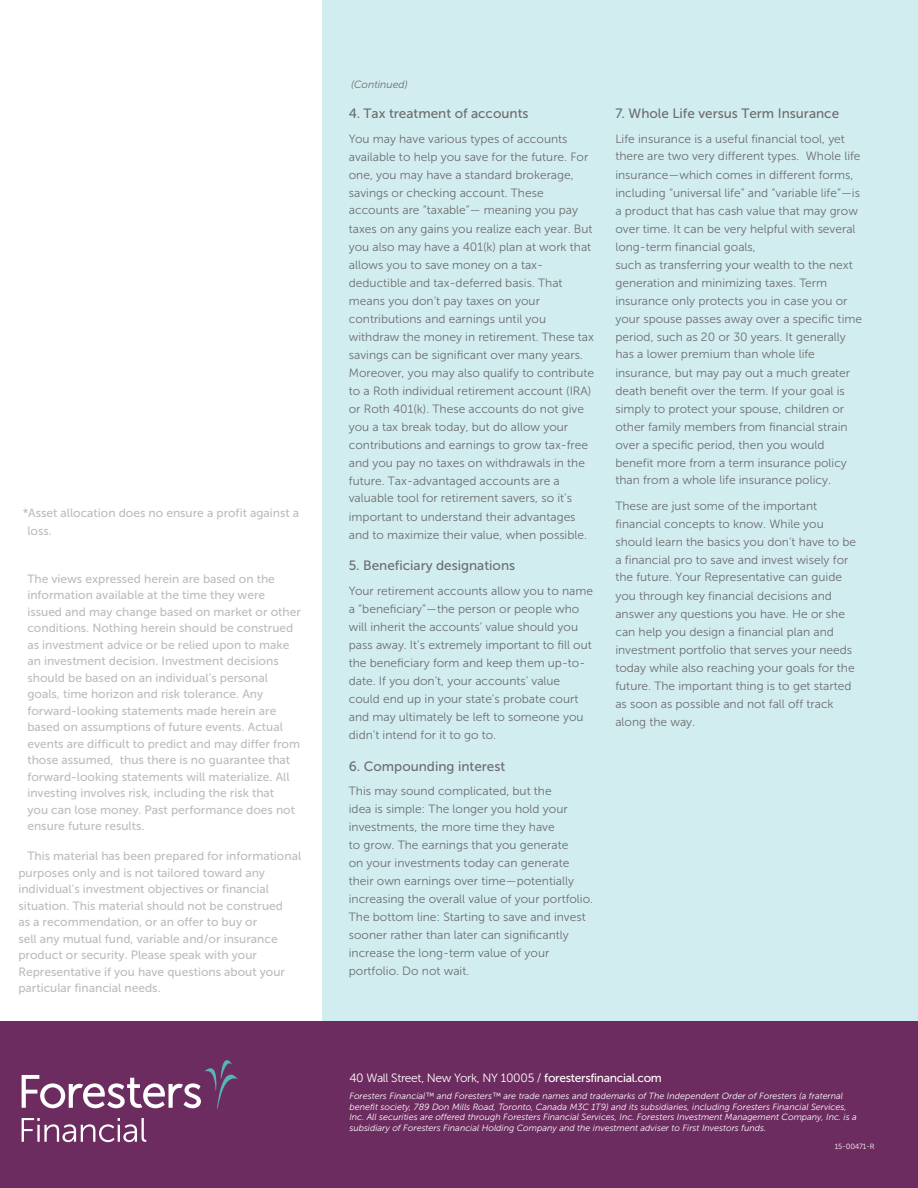
<style>
.page{position:relative;width:918px;height:1188px;background:#fff}
.page>*{position:absolute;margin:0;border:0;box-sizing:border-box;transform-origin:0 0}
.Mini_Headlines{font:13.5px "Museo Sans 500";color:#6c6d70}
.Main_Body_Text{font:12px/18px "Museo Sans 300";color:#6c6d70}
.Body{font:12px/16.5px "Museo Sans 500";color:#bcbdc0}
.Body-2{font:12px "Museo Sans 300";letter-spacing:-.025em;color:#fff}
.t1{font:italic 10.5px "Museo Sans 300";color:#6c6d70}
.Body-3{font:italic 9px/10.5px "Museo Sans 300";color:#fff}
.Body-4{font:7.5px "Museo Sans 300";letter-spacing:-.025em;color:#fff}
.s1{font-family:"Museo Sans 500"}
</style>
<div class="page">
<div style="left:323px;top:0;width:595px;height:1058px;background:#d2edf0"></div>
<div style="left:0;top:1022px;width:918px;height:166px;background:#6d2c5f"></div>
<svg style="left:22px;top:1060px;width:216px;height:49px"></svg>
<svg style="left:22px;top:1118px;width:124px;height:24px"></svg>
<p class="Body" style="left:23px;top:504px;width:278px">*Asset allocation does no ensure a profit against a</p>
<p class="Body" style="left:27px;top:523px;width:26px">loss.</p>
<p class="Body" style="left:27px;top:571px;width:275px">The views expressed herein are based on the information available at the time they were issued and may change based on market or other conditions. Nothing herein should be construed as investment advice or be relied upon to make an investment decision. Investment decisions should be based on an individual’s personal goals, time horizon and risk tolerance. Any forward-looking statements made herein are based on assumptions of future events. Actual events are difficult to predict and may differ from those assumed, thus there is no guarantee that forward-looking statements will materialize. All investing involves risk, including the risk that<br>you can lose money. Past performance does not ensure future results.</p>
<p class="Body" style="left:18px;top:848px;width:284px;text-indent:9px">This material has been prepared for informational purposes only and is not tailored toward any individual’s investment objectives or financial situation. This material should not be construed<br>as a recommendation, or an offer to buy or<br>sell any mutual fund, variable and/or insurance product or security. Please speak with your Representative if you have questions about your particular financial needs.</p>
<p class="t1" style="left:351px;top:79px;width:58px">(Continued)</p>
<p class="Mini_Headlines" style="left:349px;top:106px;width:181px">4. Tax treatment of accounts</p>
<p class="Main_Body_Text" style="left:349px;top:130px;width:247px">You may have various types of accounts available to help you save for the future. For one, you may have a standard brokerage, savings or checking account. These accounts are “taxable”— meaning you pay taxes on any gains you realize each year. But you also may have a 401(k) plan at work that allows you to save money on a tax&shy;deductible and tax-deferred basis. That means you don’t pay taxes on your contributions and earnings until you withdraw the money in retirement. These tax savings can be significant over many years.<br>Moreover, you may also qualify to contribute to a Roth individual retirement account (IRA) or Roth 401(k). These accounts do not give you a tax break today, but do allow your contributions and earnings to grow tax-free and you pay no taxes on withdrawals in the future. Tax-advantaged accounts are a valuable tool for retirement savers, so it’s important to understand their advantages and to maximize their value, when possible.</p>
<p class="Mini_Headlines" style="left:349px;top:558px;width:168px">5. Beneficiary designations</p>
<p class="Main_Body_Text" style="left:349px;top:582px;width:246px">Your retirement accounts allow you to name a “beneficiary”—the person or people who will inherit the accounts’ value should you pass away. It’s extremely important to fill out the beneficiary form and keep them up-to&shy;date. If you don’t, your accounts’ value could end up in your state’s probate court and may ultimately be left to someone you didn’t intend for it to go to.</p>
<p class="Mini_Headlines" style="left:349px;top:759px;width:158px">6. Compounding interest</p>
<p class="Main_Body_Text" style="left:349px;top:782px;width:246px">This may sound complicated, but the<br>idea is simple: The longer you hold your investments, the more time they have<br>to grow. The earnings that you generate<br>on your investments today can generate their own earnings over time—potentially increasing the overall value of your portfolio.<br>The bottom line: Starting to save and invest sooner rather than later can significantly increase the long-term value of your portfolio. Do not wait.</p>
<p class="Mini_Headlines" style="left:615px;top:106px;width:225px">7. Whole Life versus Term Insurance</p>
<p class="Main_Body_Text" style="left:615px;top:130px;width:248px">Life insurance is a useful financial tool, yet there are two very different types. Whole life insurance—which comes in different forms, including “universal life” and “variable life”—is a product that has cash value that may grow over time. It can be very helpful with several long-term financial goals,<br>such as transferring your wealth to the next generation and minimizing taxes. Term insurance only protects you in case you or your spouse passes away over a specific time period, such as 20 or 30 years. It generally has a lower premium than whole life insurance, but may pay out a much greater death benefit over the term. If your goal is simply to protect your spouse, children or other family members from financial strain over a specific period, then you would benefit more from a term insurance policy than from a whole life insurance policy.</p>
<p class="Main_Body_Text" style="left:615px;top:497px;width:242px">These are just some of the important financial concepts to know. While you should learn the basics you don’t have to be a financial pro to save and invest wisely for the future. Your Representative can guide you through key financial decisions and answer any questions you have. He or she can help you design a financial plan and investment portfolio that serves your needs today while also reaching your goals for the future. The important thing is to get started as soon as possible and not fall off track along the way.</p>
<p class="Body-2" style="left:349px;top:1071px;width:314px">40 Wall Street, New York, NY 10005 / <span class="s1">forestersfinancial.com</span></p>
<p class="Body-3" style="left:349px;top:1091px;width:509px">Foresters Financial™ and Foresters™ are trade names and trademarks of The Independent Order of Foresters (a fraternal benefit society, 789 Don Mills Road, Toronto, Canada M3C 1T9) and its subsidiaries, including Foresters Financial Services, Inc. All securities are offered through Foresters Financial Services, Inc. Foresters Investment Management Company, Inc. is a subsidiary of Foresters Financial Holding Company and the investment adviser to First Investors funds.</p>
<p class="Body-4" style="left:835px;top:1142px;width:41px">15-00471-R</p>
</div>
